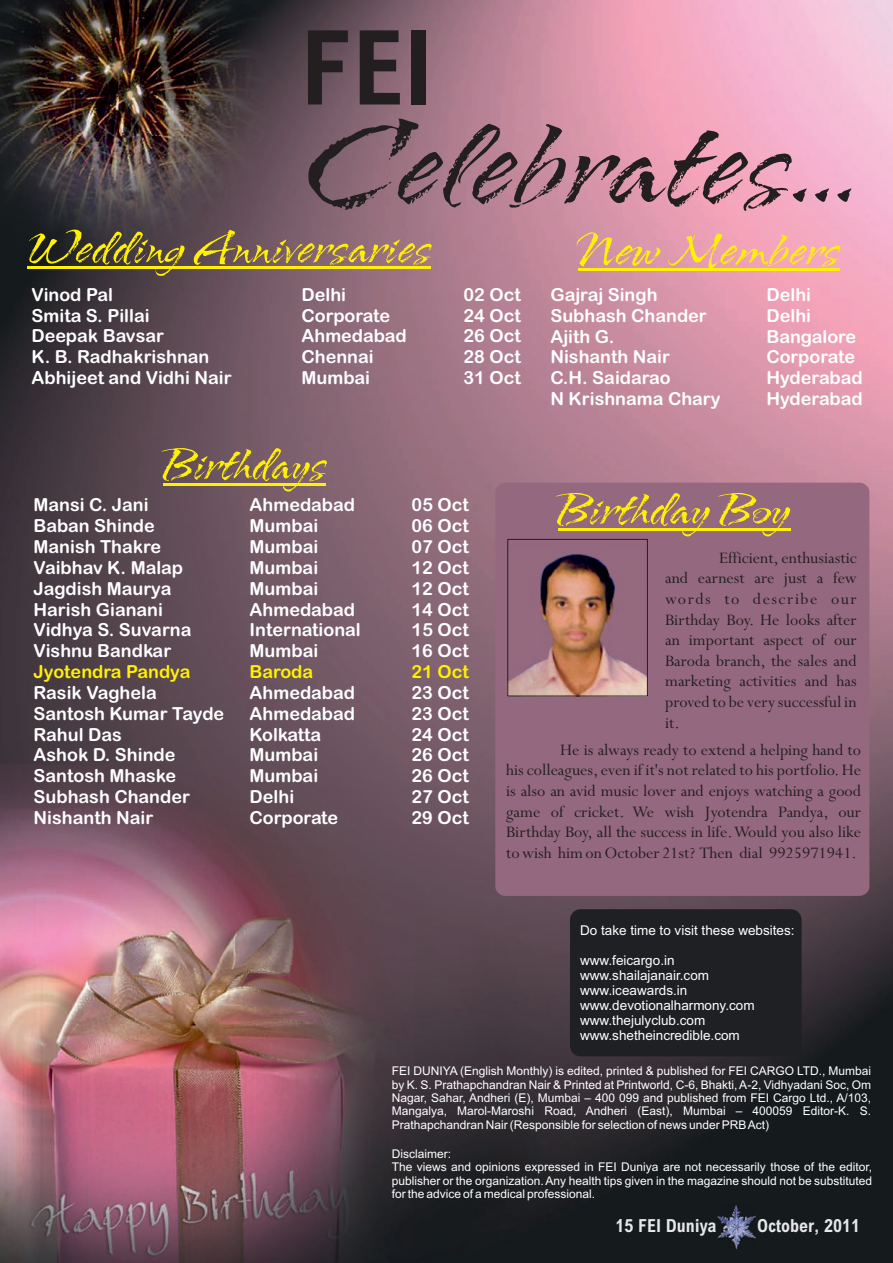
<style>
.page{position:relative;width:893px;height:1263px;background:#fff}
.page>*{position:absolute;margin:0;border:0;box-sizing:border-box;transform-origin:0 0}
.t1{font:139.5px "Arid ITCTT";color:#231f20}
.t2{font:700 condensed 103.5px "Arial";color:#231f20}
.t3{font:52.5px "Arid ITCTT";color:#fff101}
.t4{font:52.5px "Arid ITCTT";color:#fff101;scale:.96 1}
.t5{font:18px "Arial Rounded MT Bold";color:#fff}
.t6{font:18px/20.7px "Perpetua";color:#231f20;text-align:justify}
.t7{font:18px "Arial Rounded MT Bold";color:#fff101}
.t8{font:700 condensed 18px "Arial";color:#e6e7e9}
.t9{font:13.5px/15.1px "Arial";color:#fff}
.t10{font:12px/13.4px "Arial";color:#fff;text-align:justify}
</style>
<div class="page">
<img style="left:0;top:0;width:893px;height:1263px">
<hr style="left:163px;top:483px;width:163px;height:3px;background:#fff101">
<hr style="left:27px;top:267px;width:404px;height:2px;background:#fff101">
<hr style="left:578px;top:269px;width:261px;height:2px;background:#fff101">
<div style="left:495px;top:483px;width:374px;height:413px;background:#94697f;border-radius:10px"></div>
<hr style="left:558px;top:528px;width:232px;height:2px;background:#fff101">
<div style="left:570px;top:909px;width:232px;height:147px;background:#1e2023;border-radius:11px"></div>
<img style="left:718px;top:1204px;width:38px;height:44px">
<img style="left:509px;top:553px;width:137px;height:141px">
<div style="left:507px;top:539px;width:141px;height:157px;border:1px solid #231f20"></div>
<p class="t2" style="left:301px;top:29px;width:134px">FEI</p>
<p class="t1" style="left:300px;top:89px;width:557px">Celebrates...</p>
<p class="t3" style="left:27px;top:219px;width:405px">Wedding Anniversaries</p>
<p class="t5" style="left:32px;top:288px;width:83px">Vinod Pal</p>
<p class="t5" style="left:302px;top:288px;width:46px">Delhi</p>
<p class="t5" style="left:464px;top:288px;width:59px">02 Oct</p>
<p class="t5" style="left:32px;top:308px;width:120px">Smita S. Pillai</p>
<p class="t5" style="left:302px;top:308px;width:90px">Corporate</p>
<p class="t5" style="left:464px;top:308px;width:59px">24 Oct</p>
<p class="t5" style="left:32px;top:329px;width:134px">Deepak Bavsar</p>
<p class="t5" style="left:302px;top:329px;width:107px">Ahmedabad</p>
<p class="t5" style="left:464px;top:329px;width:59px">26 Oct</p>
<p class="t5" style="left:32px;top:350px;width:179px">K. B. Radhakrishnan</p>
<p class="t5" style="left:302px;top:350px;width:74px">Chennai</p>
<p class="t5" style="left:464px;top:350px;width:59px">28 Oct</p>
<p class="t5" style="left:32px;top:371px;width:202px">Abhijeet and Vidhi Nair</p>
<p class="t5" style="left:302px;top:371px;width:70px">Mumbai</p>
<p class="t5" style="left:464px;top:371px;width:59px">31 Oct</p>
<p class="t3" style="left:578px;top:221px;width:263px">New Members</p>
<p class="t5" style="left:550px;top:288px;width:109px">Gajraj Singh</p>
<p class="t5" style="left:766px;top:288px;width:46px">Delhi</p>
<p class="t5" style="left:550px;top:309px;width:158px">Subhash Chander</p>
<p class="t5" style="left:766px;top:309px;width:46px">Delhi</p>
<p class="t5" style="left:550px;top:329px;width:65px">Ajith G.</p>
<p class="t5" style="left:766px;top:329px;width:91px">Bangalore</p>
<p class="t5" style="left:550px;top:350px;width:121px">Nishanth Nair</p>
<p class="t5" style="left:766px;top:350px;width:90px">Corporate</p>
<p class="t5" style="left:550px;top:371px;width:122px">C.H. Saidarao</p>
<p class="t5" style="left:766px;top:371px;width:98px">Hyderabad</p>
<p class="t5" style="left:550px;top:392px;width:172px">N Krishnama Chary</p>
<p class="t5" style="left:766px;top:392px;width:98px">Hyderabad</p>
<p class="t4" style="left:163px;top:436px;width:171px">Birthdays</p>
<p class="t5" style="left:34px;top:498px;width:117px">Mansi C. Jani</p>
<p class="t5" style="left:250px;top:498px;width:107px">Ahmedabad</p>
<p class="t5" style="left:412px;top:498px;width:59px">05 Oct</p>
<p class="t5" style="left:34px;top:519px;width:123px">Baban Shinde</p>
<p class="t5" style="left:250px;top:519px;width:70px">Mumbai</p>
<p class="t5" style="left:412px;top:519px;width:59px">06 Oct</p>
<p class="t5" style="left:34px;top:540px;width:129px">Manish Thakre</p>
<p class="t5" style="left:250px;top:540px;width:70px">Mumbai</p>
<p class="t5" style="left:412px;top:540px;width:59px">07 Oct</p>
<p class="t5" style="left:34px;top:561px;width:151px">Vaibhav K. Malap</p>
<p class="t5" style="left:250px;top:561px;width:70px">Mumbai</p>
<p class="t5" style="left:412px;top:561px;width:59px">12 Oct</p>
<p class="t5" style="left:34px;top:581px;width:139px">Jagdish Maurya</p>
<p class="t5" style="left:250px;top:581px;width:70px">Mumbai</p>
<p class="t5" style="left:412px;top:581px;width:59px">12 Oct</p>
<p class="t5" style="left:34px;top:602px;width:131px">Harish Gianani</p>
<p class="t5" style="left:250px;top:602px;width:107px">Ahmedabad</p>
<p class="t5" style="left:412px;top:602px;width:59px">14 Oct</p>
<p class="t5" style="left:34px;top:623px;width:159px">Vidhya S. Suvarna</p>
<p class="t5" style="left:250px;top:623px;width:113px">International</p>
<p class="t5" style="left:412px;top:623px;width:59px">15 Oct</p>
<p class="t5" style="left:34px;top:644px;width:139px">Vishnu Bandkar</p>
<p class="t5" style="left:250px;top:644px;width:70px">Mumbai</p>
<p class="t5" style="left:412px;top:644px;width:59px">16 Oct</p>
<p class="t5" style="left:34px;top:686px;width:125px">Rasik Vaghela</p>
<p class="t5" style="left:250px;top:686px;width:107px">Ahmedabad</p>
<p class="t5" style="left:412px;top:686px;width:59px">23 Oct</p>
<p class="t5" style="left:34px;top:706px;width:192px">Santosh Kumar Tayde</p>
<p class="t5" style="left:250px;top:706px;width:107px">Ahmedabad</p>
<p class="t5" style="left:412px;top:706px;width:59px">23 Oct</p>
<p class="t5" style="left:34px;top:727px;width:90px">Rahul Das</p>
<p class="t5" style="left:250px;top:727px;width:73px">Kolkatta</p>
<p class="t5" style="left:412px;top:727px;width:59px">24 Oct</p>
<p class="t5" style="left:34px;top:748px;width:143px">Ashok D. Shinde</p>
<p class="t5" style="left:250px;top:748px;width:70px">Mumbai</p>
<p class="t5" style="left:412px;top:748px;width:59px">26 Oct</p>
<p class="t5" style="left:34px;top:769px;width:144px">Santosh Mhaske</p>
<p class="t5" style="left:250px;top:769px;width:70px">Mumbai</p>
<p class="t5" style="left:412px;top:769px;width:59px">26 Oct</p>
<p class="t5" style="left:34px;top:790px;width:158px">Subhash Chander</p>
<p class="t5" style="left:250px;top:790px;width:46px">Delhi</p>
<p class="t5" style="left:412px;top:790px;width:59px">27 Oct</p>
<p class="t5" style="left:34px;top:811px;width:121px">Nishanth Nair</p>
<p class="t5" style="left:250px;top:811px;width:90px">Corporate</p>
<p class="t5" style="left:412px;top:811px;width:59px">29 Oct</p>
<p class="t7" style="left:34px;top:665px;width:158px">Jyotendra Pandya</p>
<p class="t7" style="left:250px;top:665px;width:65px">Baroda</p>
<p class="t7" style="left:412px;top:665px;width:59px">21 Oct</p>
<p class="t3" style="left:558px;top:481px;width:234px">Birthday Boy</p>
<p class="t6" style="left:665px;top:549px;width:193px;text-indent:54px">Efficient, enthusiastic and earnest are just a few words to describe our Birthday Boy. He looks after an important aspect of our Baroda branch, the sales and marketing activities and has proved to be very successful in it.</p>
<p class="t6" style="left:506px;top:741px;width:356px;text-indent:54px">He is always ready to extend a helping hand to his colleagues, even if it's not related to his portfolio. He is also an avid music lover and enjoys watching a good game of cricket. We wish Jyotendra Pandya, our Birthday Boy, all the success in life. Would you also like to wish him on October 21st? Then dial 9925971941.</p>
<p class="t9" style="left:580px;top:923px;width:216px">Do take time to visit these websites:</p>
<p class="t9" style="left:580px;top:953px;width:176px">www.feicargo.in www.shailajanair.com www.iceawards.in www.devotionalharmony.com www.thejulyclub.com www.shetheincredible.com</p>
<p class="t10" style="left:392px;top:1065px;width:481px">FEI DUNIYA (English Monthly) is edited, printed &amp; published for FEI CARGO LTD., Mumbai by K. S. Prathapchandran Nair &amp; Printed at Printworld, C-6, Bhakti, A-2, Vidhyadani Soc, Om Nagar, Sahar, Andheri (E), Mumbai – 400 099 and published from FEI Cargo Ltd., A/103, Mangalya, Marol-Maroshi Road, Andheri (East), Mumbai – 400059 Editor-K. S.<br>Prathapchandran Nair (Responsible for selection of news under PRB Act)</p>
<p class="t10" style="left:392px;top:1148px;width:482px;text-align:left">Disclaimer:<br>The views and opinions expressed in FEI Duniya are not necessarily those of the editor, publisher or the organization. Any health tips given in the magazine should not be substituted for the advice of a medical professional.</p>
<p class="t8" style="left:616px;top:1219px;width:102px">15 FEI Duniya</p>
<p class="t8" style="left:757px;top:1219px;width:105px">October, 2011</p>
</div>
